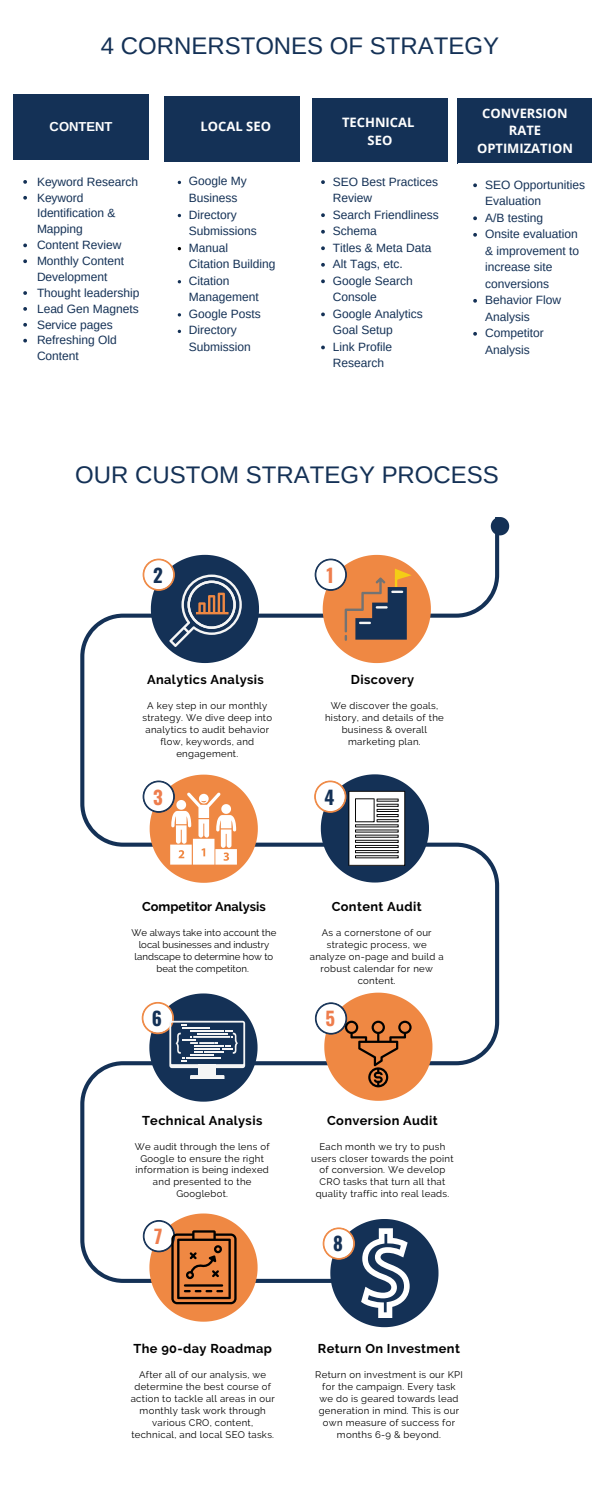
<style>
.page{position:relative;width:600px;height:1500px;background:#fff}
.page>*{position:absolute;margin:0;border:0;box-sizing:border-box;transform-origin:0 0}
.t1{font:24px "Arimo";color:#143156}
.t2{font:700 18.8px "Oswald";color:#143156}
.t3{font:700 18.8px "Oswald";color:#ee7d4d}
.t4{font:18px/24.8px "Open Sans";color:#fff;text-align:center}
.t5{font:700 13px/17.8px "Open Sans";color:#fff;text-align:center}
.t6{font:700 13px "Arimo";color:#fff}
.t7{font:700 12.8px "Raleway";letter-spacing:.03em;color:#000}
.t8{font:700 12.8px "Raleway";color:#000}
.t9{font:12px/16.5px "Arimo";color:#143156}
.t10{font:9.6px/12px "Raleway";letter-spacing:.03em;color:#000;text-align:center}
.t11{font:9.6px/12px "Raleway";color:#000;text-align:center}
</style>
<div class="page">
<svg style="left:80px;top:525px;width:419px;height:757px"></svg>
<svg style="left:491px;top:517px;width:18px;height:18px"></svg>
<svg style="left:143px;top:555px;width:116px;height:108px"></svg>
<svg style="left:143px;top:775px;width:115px;height:108px"></svg>
<svg style="left:314px;top:774px;width:115px;height:109px"></svg>
<svg style="left:315px;top:555px;width:116px;height:108px"></svg>
<svg style="left:142px;top:993px;width:116px;height:109px"></svg>
<svg style="left:315px;top:993px;width:117px;height:108px"></svg>
<svg style="left:143px;top:1214px;width:115px;height:108px"></svg>
<svg style="left:323px;top:1219px;width:116px;height:108px"></svg>
<div style="left:165px;top:96px;width:135px;height:65px;background:#143156"></div>
<div style="left:457px;top:98px;width:135px;height:65px;background:#143156"></div>
<svg style="left:23px;top:180px;width:4px;height:4px"></svg>
<svg style="left:23px;top:196px;width:4px;height:4px"></svg>
<svg style="left:23px;top:244px;width:4px;height:3px"></svg>
<svg style="left:23px;top:259px;width:4px;height:4px"></svg>
<svg style="left:23px;top:291px;width:4px;height:4px"></svg>
<svg style="left:23px;top:307px;width:4px;height:4px"></svg>
<svg style="left:23px;top:323px;width:4px;height:4px"></svg>
<svg style="left:23px;top:339px;width:4px;height:4px"></svg>
<svg style="left:178px;top:313px;width:3px;height:4px"></svg>
<div style="left:312px;top:98px;width:136px;height:65px;background:#143156"></div>
<div style="left:13px;top:94px;width:136px;height:65px;background:#143156"></div>
<div style="left:312px;top:162px;width:136px;height:221px;background:#fff"></div>
<svg style="left:321px;top:180px;width:4px;height:4px"></svg>
<svg style="left:321px;top:213px;width:4px;height:4px"></svg>
<svg style="left:321px;top:230px;width:4px;height:4px"></svg>
<svg style="left:321px;top:246px;width:4px;height:4px"></svg>
<svg style="left:321px;top:263px;width:4px;height:4px"></svg>
<svg style="left:321px;top:279px;width:4px;height:4px"></svg>
<svg style="left:321px;top:313px;width:4px;height:3px"></svg>
<svg style="left:321px;top:346px;width:4px;height:3px"></svg>
<svg style="left:473px;top:183px;width:4px;height:4px"></svg>
<svg style="left:473px;top:216px;width:4px;height:4px"></svg>
<svg style="left:473px;top:233px;width:4px;height:4px"></svg>
<svg style="left:473px;top:299px;width:4px;height:4px"></svg>
<svg style="left:473px;top:332px;width:4px;height:4px"></svg>
<h1 class="t1" style="left:101px;top:32px;width:400px">4 CORNERSTONES OF STRATEGY</h1>
<h3 class="t6" style="left:50px;top:119px;width:64px">CONTENT</h3>
<h3 class="t5" style="left:201px;top:117px;width:72px">LOCAL SEO</h3>
<h3 class="t4" style="left:341px;top:105px;width:80px">Technical<br>SEO</h3>
<h3 class="t5" style="left:477px;top:104px;width:97px">CONVERSION<br>RATE<br>OPTIMIZATION</h3>
<h3 class="t5" style="left:342px;top:113px;width:74px">TECHNICAL<br>SEO</h3>
<p class="t9" style="left:37px;top:174px;width:104px;line-height:15.9px">Keyword Research<br>Keyword<br>Identification &amp;<br>Mapping<br>Content Review<br>Monthly Content<br>Development<br>Thought leadership<br>Lead Gen Magnets<br>Service pages<br>Refreshing Old<br>Content</p>
<p class="t9" style="left:189px;top:173px;width:88px">Google My<br>Business<br>Directory<br>Submissions<br>Manual<br>Citation Building<br>Citation<br>Management<br>Google Posts<br>Directory<br>Submission</p>
<p class="t9" style="left:333px;top:173px;width:107px">SEO Best Practices<br>Review<br>Search Friendliness<br>Schema<br>Titles &amp; Meta Data<br>Alt Tags, etc.<br>Google Search<br>Console<br>Google Analytics<br>Goal Setup<br>Link Profile<br>Research</p>
<p class="t9" style="left:485px;top:176px;width:101px">SEO Opportunities<br>Evaluation<br>A/B testing<br>Onsite evaluation &amp; improvement to increase site conversions<br>Behavior Flow<br>Analysis<br>Competitor<br>Analysis</p>
<h1 class="t1" style="left:75px;top:462px;width:425px">OUR CUSTOM STRATEGY PROCESS</h1>
<h2 class="t2" style="left:153px;top:560px;width:11px">2</h2>
<h2 class="t3" style="left:326px;top:560px;width:9px">1</h2>
<h3 class="t7" style="left:147px;top:672px;width:118px">Analytics Analysis</h3>
<p class="t10" style="left:142px;top:699px;width:131px">A key step in our monthly strategy. We dive deep into analytics to audit behavior flow, keywords, and engagement.</p>
<h3 class="t7" style="left:351px;top:672px;width:65px">Discovery</h3>
<p class="t10" style="left:325px;top:699px;width:120px">We discover the goals, history, and details of the business &amp; overall marketing plan.</p>
<h2 class="t3" style="left:153px;top:782px;width:11px">3</h2>
<h2 class="t2" style="left:325px;top:782px;width:11px">4</h2>
<h3 class="t8" style="left:142px;top:899px;width:125px">Competitor Analysis</h3>
<p class="t11" style="left:132px;top:927px;width:146px">We always take into account the local businesses and industry landscape to determine how to beat the competiton.</p>
<h2 class="t2" style="left:152px;top:1004px;width:12px">6</h2>
<h3 class="t7" style="left:332px;top:899px;width:92px">Content Audit</h3>
<p class="t10" style="left:310px;top:927px;width:135px">As a cornerstone of our strategic process, we analyze on-page and build a robust calendar for new content.</p>
<h2 class="t3" style="left:325px;top:1004px;width:11px">5</h2>
<h3 class="t7" style="left:142px;top:1113px;width:122px">Technical Analysis</h3>
<p class="t10" style="left:135px;top:1140px;width:136px">We audit through the lens of<br>Google to ensure the right information is being indexed and presented to the<br>Googlebot.</p>
<h2 class="t3" style="left:154px;top:1222px;width:10px">7</h2>
<h3 class="t7" style="left:327px;top:1113px;width:112px">Conversion Audit</h3>
<p class="t10" style="left:311px;top:1140px;width:144px">Each month we try to push users closer towards the point of conversion. We develop<br>CRO tasks that turn all that quality traffic into real leads.</p>
<h2 class="t2" style="left:333px;top:1229px;width:11px">8</h2>
<h3 class="t7" style="left:133px;top:1341px;width:140px">The 90-day Roadmap</h3>
<p class="t10" style="left:131px;top:1368px;width:145px">After all of our analysis, we determine the best course of action to tackle all areas in our monthly task work through various CRO, content, technical, and local SEO tasks.</p>
<h3 class="t7" style="left:318px;top:1341px;width:143px">Return On Investment</h3>
<p class="t10" style="left:315px;top:1368px;width:149px">Return on investment is our KPI for the campaign. Every task we do is geared towards lead generation in mind. This is our own measure of success for months 6-9 &amp; beyond.</p>
</div>
